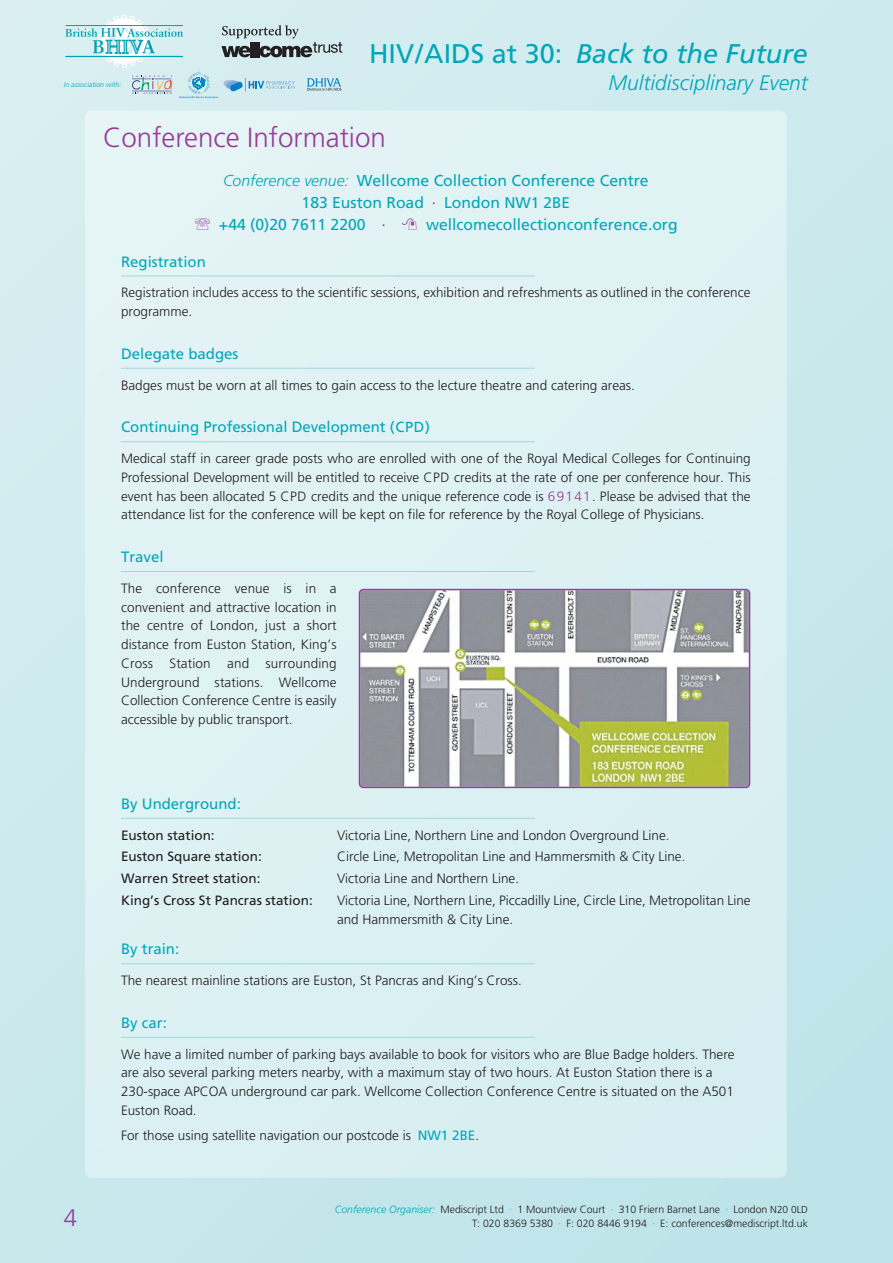
<style>
.page{position:relative;width:893px;height:1263px;background:#fff}
.page>*{position:absolute;margin:0;border:0;box-sizing:border-box;transform-origin:0 0}
.t1{font:300 27.75px "Frutiger";color:#983d97}
.t2{font:italic 27px "Frutiger";color:#00a7b8}
.t3{font:300 24px "Frutiger";color:#983d97}
.t4{font:italic 300 21px "Frutiger";color:#00a7b8}
.t5{font:15.75px "Frutiger";color:#00a7b8}
.t6{font:15px "Frutiger";color:#00a7b8}
.t7{font:300 13.5px/18.8px "Frutiger";color:#231f20}
.t8{font:13.5px "Frutiger";color:#231f20}
.t9{font:300 10.5px/14px "Frutiger";color:#231f20;text-align:right}
.t10{font:italic 300 7.05px "Frutiger";color:#00a7b8}
.s1{font-style:normal}
.s2{font-weight:300;font-style:italic}
.s3{color:#983d97}
.s4{font-size:15.3px}
.s5{font-size:14.7px}
.s6{font-weight:400;color:#00a7b8}
.s7{font-style:italic;color:#00a7b8}
.s8{color:#00a7b8}
.s9{font-size:10.2px}
</style>
<div class="page">
<div style="left:0;top:0;width:893px;height:1263px;background:linear-gradient(to right,#ceeaee,#c6e7eb)"></div>
<div style="left:85px;top:111px;width:702px;height:1067px;background:#def1f4"></div>
<hr style="left:121px;top:276px;width:414px;height:1px;background:#9fd8e0">
<hr style="left:121px;top:368px;width:414px;height:1px;background:#9fd8e0">
<hr style="left:121px;top:441px;width:414px;height:1px;background:#9fd8e0">
<hr style="left:121px;top:571px;width:414px;height:1px;background:#9fd8e0">
<hr style="left:121px;top:818px;width:414px;height:1px;background:#9fd8e0">
<hr style="left:121px;top:963px;width:414px;height:1px;background:#9fd8e0">
<hr style="left:121px;top:1037px;width:414px;height:1px;background:#9fd8e0">
<svg style="left:65px;top:15px;width:277px;height:83px;background:#c1dde1"></svg>
<svg style="left:359px;top:589px;width:391px;height:199px;background:#aaaca2"></svg>
<svg style="left:195px;top:218px;width:15px;height:12px"></svg>
<svg style="left:402px;top:218px;width:15px;height:12px"></svg>
<p class="t10" style="left:64px;top:81px;width:59px">In association with:</p>
<h2 class="t2" style="left:369px;top:43px;width:440px"><span class="s1">HIV/AIDS at 30:</span> Back to the Future</h2>
<h3 class="t4" style="left:609px;top:74px;width:201px">Multidisciplinary Event</h3>
<h1 class="t1" style="left:103px;top:126px;width:284px">Conference Information</h1>
<p class="t5" style="left:223px;top:174px;width:427px"><span class="s2">Conference venue:</span> Wellcome Collection Conference Centre</p>
<p class="t5" style="left:302px;top:196px;width:270px">183 Euston Road <span class="s3">·</span> London <span class="s4">NW1 2BE</span></p>
<p class="t5" style="left:219px;top:218px;width:168px">+44 (0)20 7611 2200 <span class="s3">·</span></p>
<p class="t5" style="left:426px;top:218px;width:253px">wellcomecollectionconference.org</p>
<p class="t6" style="left:121px;top:255px;width:86px">Registration</p>
<p class="t7" style="left:121px;top:284px;width:631px">Registration includes access to the scientific sessions, exhibition and refreshments as outlined in the conference programme.</p>
<p class="t6" style="left:121px;top:348px;width:119px">Delegate badges</p>
<p class="t7" style="left:121px;top:377px;width:515px">Badges must be worn at all times to gain access to the lecture theatre and catering areas.</p>
<p class="t6" style="left:121px;top:421px;width:311px">Continuing Professional Development <span class="s5">(CPD)</span></p>
<p class="t7" style="left:121px;top:450px;width:631px;text-align:justify">Medical staff in career grade posts who are enrolled with one of the Royal Medical Colleges for Continuing Professional Development will be entitled to receive CPD credits at the rate of one per conference hour. This event has been allocated 5 CPD credits and the unique reference code is <span class="s3">69141</span>. Please be advised that the attendance list for the conference will be kept on file for reference by the Royal College of Physicians.</p>
<p class="t6" style="left:121px;top:551px;width:44px">Travel</p>
<p class="t7" style="left:121px;top:580px;width:217px;text-align:justify">The conference venue is in a convenient and attractive location in the centre of London, just a short distance from Euston Station, King’s Cross Station and surrounding Underground stations. Wellcome Collection Conference Centre is easily accessible by public transport.</p>
<p class="t6" style="left:121px;top:798px;width:121px">By Underground:</p>
<p class="t8" style="left:121px;top:829px;width:95px">Euston station:</p>
<p class="t7" style="left:337px;top:827px;width:334px">Victoria Line, Northern Line and London Overground Line.</p>
<p class="t8" style="left:121px;top:851px;width:142px">Euston Square station:</p>
<p class="t7" style="left:337px;top:848px;width:350px">Circle Line, Metropolitan Line and Hammersmith &amp; City Line.</p>
<p class="t8" style="left:121px;top:873px;width:141px">Warren Street station:</p>
<p class="t7" style="left:337px;top:870px;width:184px">Victoria Line and Northern Line.</p>
<p class="t8" style="left:121px;top:895px;width:193px">King’s Cross St Pancras station:</p>
<p class="t7" style="left:337px;top:892px;width:415px">Victoria Line, Northern Line, Piccadilly Line, Circle Line, Metropolitan Line and Hammersmith &amp; City Line.</p>
<p class="t6" style="left:121px;top:943px;width:60px">By train:</p>
<p class="t7" style="left:121px;top:972px;width:402px">The nearest mainline stations are Euston, St Pancras and King’s Cross.</p>
<p class="t6" style="left:121px;top:1017px;width:47px">By car:</p>
<p class="t7" style="left:121px;top:1046px;width:615px">We have a limited number of parking bays available to book for visitors who are Blue Badge holders. There are also several parking meters nearby, with a maximum stay of two hours. At Euston Station there is a 230-space APCOA underground car park. Wellcome Collection Conference Centre is situated on the A501<br>Euston Road.</p>
<p class="t7" style="left:121px;top:1127px;width:360px">For those using satellite navigation our postcode is <span class="s6">NW1 2BE</span>.</p>
<h3 class="t3" style="left:64px;top:1208px;width:15px">4</h3>
<p class="t9" style="left:335px;top:1203px;width:474px"><span class="s7">Conference Organiser:</span> Mediscript Ltd <span class="s8">·</span> 1 Mountview Court <span class="s8">·</span> 310 Friern Barnet Lane <span class="s8">·</span> London <span class="s9">N20 0LD<br></span>T: 020 8369 5380 <span class="s8">·</span> F: 020 8446 9194 <span class="s8">·</span> E: conferences@mediscript.ltd.uk</p>
</div>
